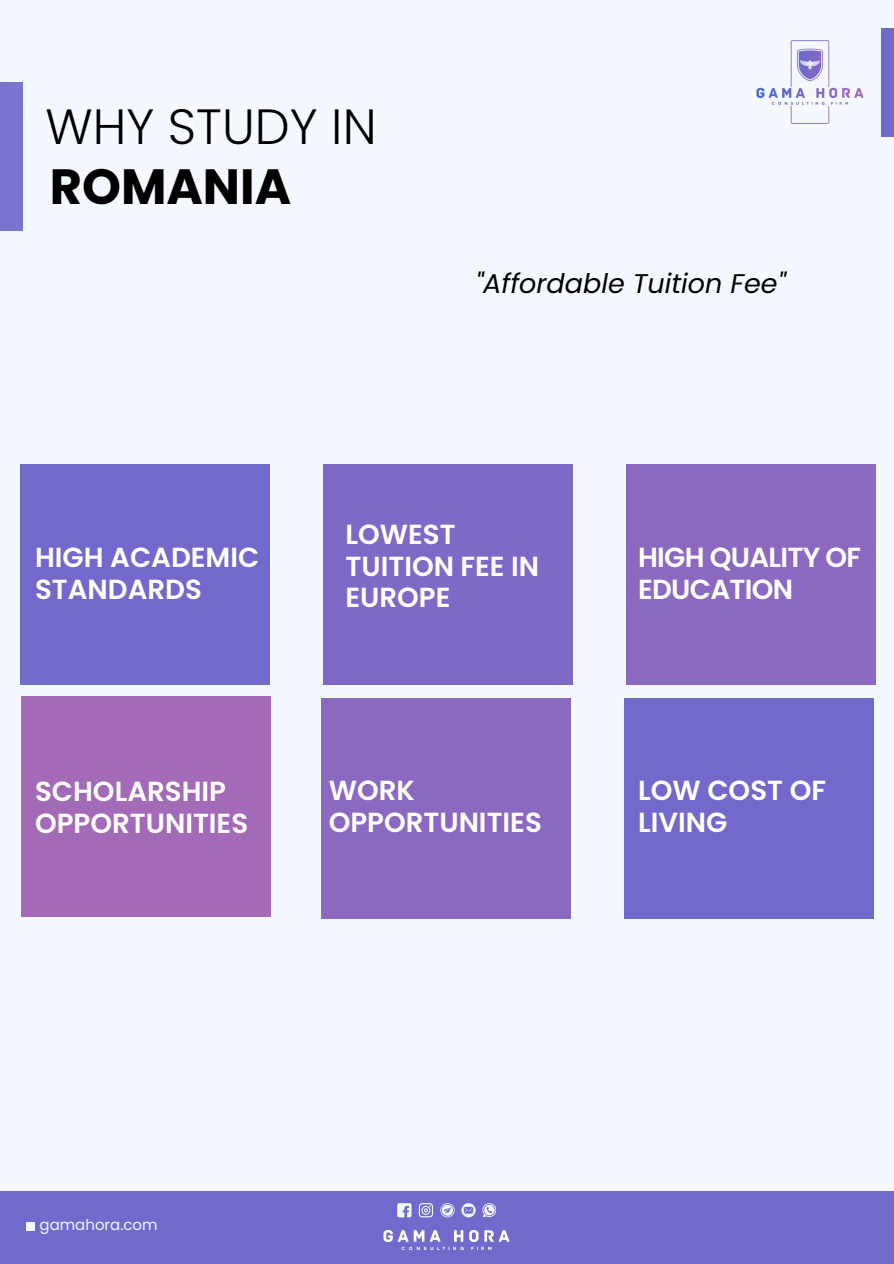
<style>
.page{position:relative;width:894px;height:1264px;background:#fff}
.page>*{position:absolute;margin:0;border:0;box-sizing:border-box;transform-origin:0 0}
.t1{font:300 49.5px "Poppins";color:#000}
.t2{font:700 49.5px "Poppins";color:#000}
.t3{font:600 27.6px/31.5px "Poppins";color:#fff}
.t4{font:600 27.6px/31.5px "Poppins";letter-spacing:-.025em;color:#fff}
.t5{font:italic 27px "Poppins";color:#000}
.t6{font:15px "Poppins";color:#f4f8ff}
</style>
<div class="page">
<div style="left:0;top:0;width:893px;height:1263px;background:#f4f8ff"></div>
<div style="left:323px;top:464px;width:249px;height:220px;background:#7e69c6"></div>
<div style="left:626px;top:464px;width:249px;height:220px;background:#8c69c0"></div>
<div style="left:21px;top:696px;width:249px;height:221px;background:#a36ab7"></div>
<div style="left:321px;top:697px;width:249px;height:221px;background:#8c69c0"></div>
<div style="left:20px;top:464px;width:249px;height:220px;background:#7169cb"></div>
<div style="left:624px;top:697px;width:249px;height:221px;background:#7169cb"></div>
<div style="left:0;top:82px;width:23px;height:148px;background:#7c75cf"></div>
<img style="left:756px;top:40px;width:108px;height:84px">
<div style="left:881px;top:28px;width:12px;height:108px;background:#7169cb"></div>
<div style="left:0;top:1190px;width:893px;height:73px;background:#7169cb"></div>
<img style="left:383px;top:1230px;width:127px;height:21px">
<svg style="left:397px;top:1203px;width:14px;height:14px"></svg>
<svg style="left:418px;top:1203px;width:15px;height:14px"></svg>
<svg style="left:440px;top:1203px;width:14px;height:14px"></svg>
<svg style="left:461px;top:1203px;width:14px;height:14px"></svg>
<svg style="left:482px;top:1203px;width:14px;height:14px"></svg>
<div style="left:26px;top:1221px;width:8px;height:9px;background:#f4f8ff"></div>
<h3 class="t1" style="left:45px;top:92px;width:332px">WHY STUDY IN</h3>
<h3 class="t2" style="left:50px;top:152px;width:243px">ROMANIA</h3>
<h3 class="t5" style="left:475px;top:265px;width:311px">"Affordable Tuition Fee"</h3>
<h4 class="t3" style="left:35px;top:542px;width:226px">HIGH ACADEMIC<br>STANDARDS</h4>
<p class="t3" style="left:345px;top:518px;width:195px">LOWEST<br>TUITION FEE IN<br>EUROPE</p>
<h2 class="t3" style="left:35px;top:776px;width:214px">SCHOLARSHIP<br>OPPORTUNITIES</h2>
<h1 class="t3" style="left:328px;top:774px;width:214px">WORK<br>OPPORTUNITIES</h1>
<p class="t4" style="left:638px;top:542px;width:224px">HIGH QUALITY OF<br>EDUCATION</p>
<h3 class="t3" style="left:638px;top:774px;width:189px">LOW COST OF<br>LIVING</h3>
<h3 class="t6" style="left:40px;top:1214px;width:120px">gamahora.com</h3>
</div>
